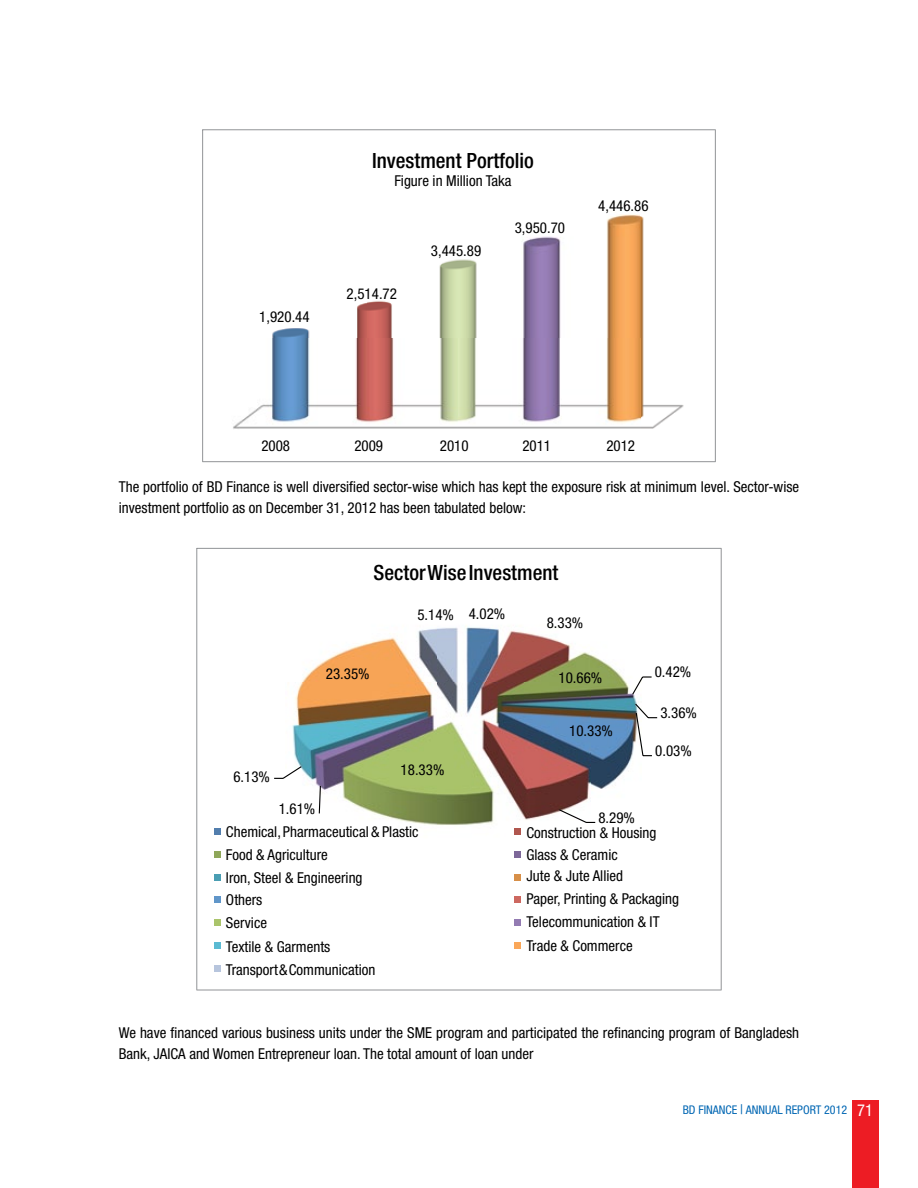
<style>
.page{position:relative;width:918px;height:1188px;background:#fff}
.page>*{position:absolute;margin:0;border:0;box-sizing:border-box;transform-origin:0 0}
.t1{font:500 condensed 21px "Helvetica Neue";color:#000}
.t2{font:condensed 15px/21px "Helvetica Neue";color:#000}
.t3{font:condensed 12px "Helvetica Neue";color:#0066b3}
.s1{font-size:13.5px}
.s2{font-size:16.5px;color:#fff}
</style>
<div class="page">
<div style="left:852px;top:1101px;width:27px;height:87px;background:#ed1c24"></div>
<svg style="left:202px;top:129px;width:514px;height:333px"></svg>
<svg style="left:196px;top:548px;width:526px;height:443px"></svg>
<p class="t2" style="left:259px;top:306px;width:52px">1,920.44</p>
<h1 class="t1" style="left:372px;top:148px;width:163px">Investment Portfolio</h1>
<p class="t2" style="left:395px;top:170px;width:118px">Figure in Million Taka</p>
<p class="t2" style="left:347px;top:283px;width:52px">2,514.72</p>
<p class="t2" style="left:431px;top:240px;width:52px">3,445.89</p>
<p class="t2" style="left:515px;top:217px;width:52px">3,950.70</p>
<p class="t2" style="left:598px;top:195px;width:52px">4,446.86</p>
<p class="t2" style="left:261px;top:436px;width:30px">2008</p>
<p class="t2" style="left:354px;top:436px;width:30px">2009</p>
<p class="t2" style="left:440px;top:436px;width:30px">2010</p>
<p class="t2" style="left:522px;top:436px;width:30px">2011</p>
<p class="t2" style="left:606px;top:436px;width:30px">2012</p>
<p class="t2" style="left:119px;top:477px;width:682px">The portfolio of BD Finance is well diversified sector-wise which has kept the exposure risk at minimum level. Sector-wise investment portfolio as on December 31, 2012 has been tabulated below:</p>
<h1 class="t1" style="left:374px;top:560px;width:186px">Sector Wise Investment</h1>
<p class="t2" style="left:417px;top:604px;width:89px">5.14% 4.02%</p>
<p class="t2" style="left:547px;top:612px;width:38px">8.33%</p>
<p class="t2" style="left:326px;top:663px;width:45px">23.35%</p>
<p class="t2" style="left:559px;top:667px;width:45px">10.66%</p>
<p class="t2" style="left:233px;top:766px;width:38px">6.13%</p>
<p class="t2" style="left:279px;top:798px;width:38px">1.61%</p>
<p class="t2" style="left:401px;top:760px;width:45px">18.33%</p>
<p class="t2" style="left:569px;top:720px;width:45px">10.33%</p>
<p class="t2" style="left:598px;top:807px;width:38px">8.29%</p>
<p class="t2" style="left:655px;top:661px;width:38px">0.42%</p>
<p class="t2" style="left:660px;top:702px;width:38px">3.36%</p>
<p class="t2" style="left:655px;top:740px;width:38px">0.03%</p>
<p class="t2" style="left:226px;top:821px;width:194px">Chemical, Pharmaceutical &amp; Plastic</p>
<p class="t2" style="left:526px;top:822px;width:131px;line-height:21.6px">Construction &amp; Housing<br>Glass &amp; Ceramic<br>Jute &amp; Jute Allied</p>
<p class="t2" style="left:526px;top:888px;width:154px;line-height:22.6px">Paper, Printing &amp; Packaging<br>Telecommunication &amp; IT</p>
<p class="t2" style="left:526px;top:935px;width:108px">Trade &amp; Commerce</p>
<p class="t2" style="left:226px;top:843px;width:138px;line-height:23.2px">Food &amp; Agriculture<br>Iron, Steel &amp; Engineering</p>
<p class="t2" style="left:226px;top:888px;width:43px;line-height:23.2px">Others<br>Service</p>
<p class="t2" style="left:226px;top:935px;width:151px;line-height:22.6px">Textile &amp; Garments<br>Transport &amp; Communication</p>
<p class="t2" style="left:119px;top:1023px;width:682px">We have financed various business units under the SME program and participated the refinancing program of Bangladesh<br>Bank, JAICA and Women Entrepreneur loan. The total amount of loan under</p>
<p class="t3" style="left:683px;top:1103px;width:192px">BD FINANCE <span class="s1">|</span> ANNUAL REPORT 2012 <span class="s2">71</span></p>
</div>
